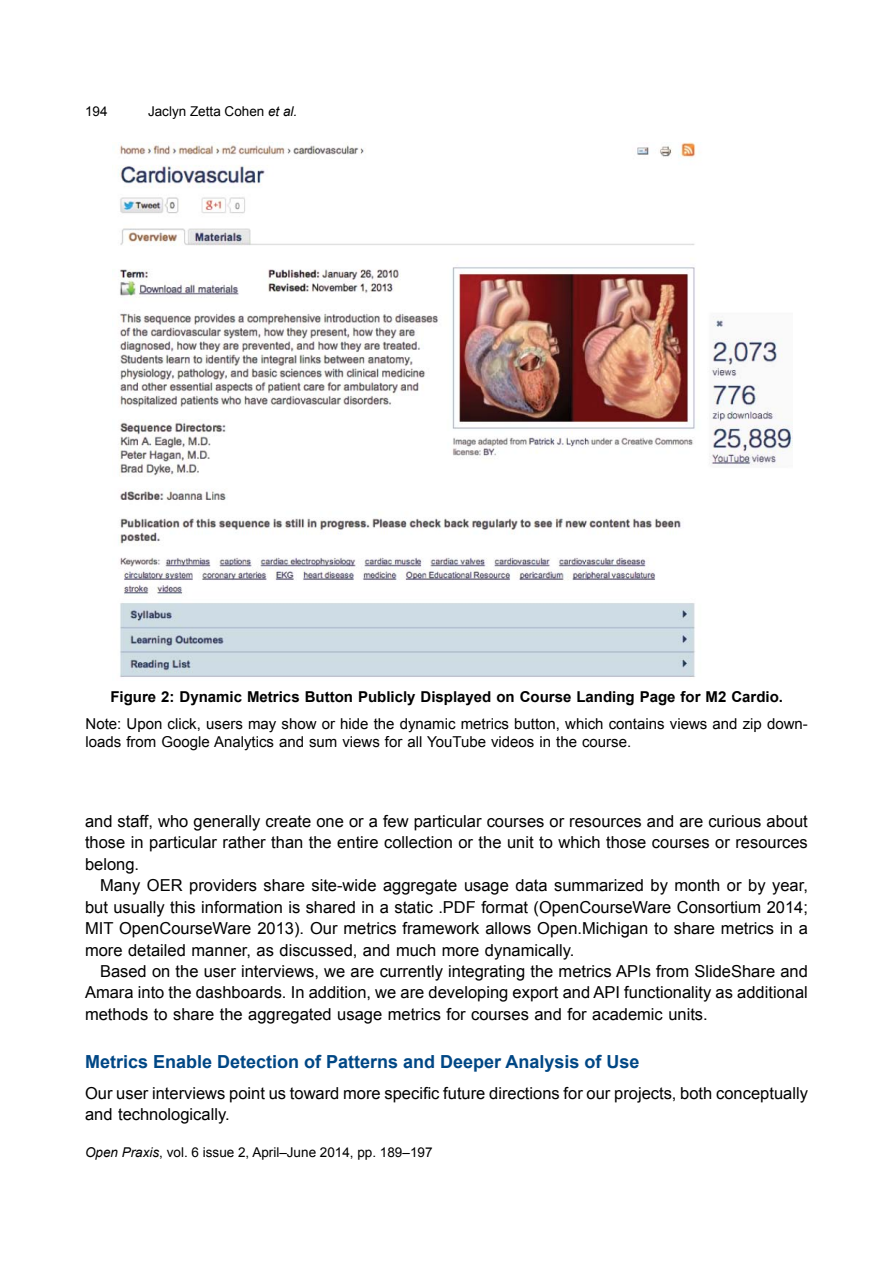
<style>
.page{position:relative;width:893px;height:1263px;background:#fff}
.page>*{position:absolute;margin:0;border:0;box-sizing:border-box;transform-origin:0 0}
.t1{font:700 18px "Arial";color:#004785}
.t2{font:16.5px/21.5px "Arial";color:#000}
.t3{font:15px/27px "Arial";color:#000;text-align:center}
.t4{font:13.5px "Arial";color:#000}
.s1{font-style:italic}
.s2{font-weight:700}
</style>
<div class="page">
<img style="left:118px;top:142px;width:674px;height:535px">
<p class="t4" style="left:85px;top:103px;width:24px">194</p>
<p class="t4" style="left:148px;top:103px;width:151px">Jaclyn Zetta Cohen <span class="s1">et al.</span></p>
<p class="t3" style="left:86px;top:683px;width:724px"><span class="s2">Figure 2: Dynamic Metrics Button Publicly Displayed on Course Landing Page for M2 Cardio.<br></span>Note: Upon click, users may show or hide the dynamic metrics button, which contains views and zip down-</p>
<p class="t3" style="left:86px;top:728px;width:547px">loads from Google Analytics and sum views for all YouTube videos in the course.</p>
<p class="t2" style="left:85px;top:810px;width:724px">and staff, who generally create one or a few particular courses or resources and are curious about</p>
<p class="t2" style="left:85px;top:832px;width:724px">those in particular rather than the entire collection or the unit to which those courses or resources</p>
<p class="t2" style="left:85px;top:853px;width:56px">belong.</p>
<p class="t2" style="left:100px;top:875px;width:709px">Many OER providers share site-wide aggregate usage data summarized by month or by year,</p>
<p class="t2" style="left:85px;top:896px;width:724px">but usually this information is shared in a static .PDF format (OpenCourseWare Consortium 2014;</p>
<p class="t2" style="left:85px;top:918px;width:724px">MIT OpenCourseWare 2013). Our metrics framework allows Open.Michigan to share metrics in a</p>
<p class="t2" style="left:85px;top:939px;width:491px">more detailed manner, as discussed, and much more dynamically.</p>
<p class="t2" style="left:100px;top:960px;width:709px">Based on the user interviews, we are currently integrating the metrics APIs from SlideShare and</p>
<p class="t2" style="left:85px;top:982px;width:724px">Amara into the dashboards. In addition, we are developing export and API functionality as additional</p>
<p class="t2" style="left:85px;top:1003px;width:624px">methods to share the aggregated usage metrics for courses and for academic units.</p>
<p class="t1" style="left:85px;top:1050px;width:556px">Metrics Enable Detection of Patterns and Deeper Analysis of Use</p>
<p class="t2" style="left:85px;top:1082px;width:724px">Our user interviews point us toward more specific future directions for our projects, both conceptually and technologically.</p>
<p class="t4" style="left:85px;top:1143px;width:349px"><span class="s1">Open Praxis</span>, vol. 6 issue 2, April–June 2014, pp. 189–197</p>
</div>
